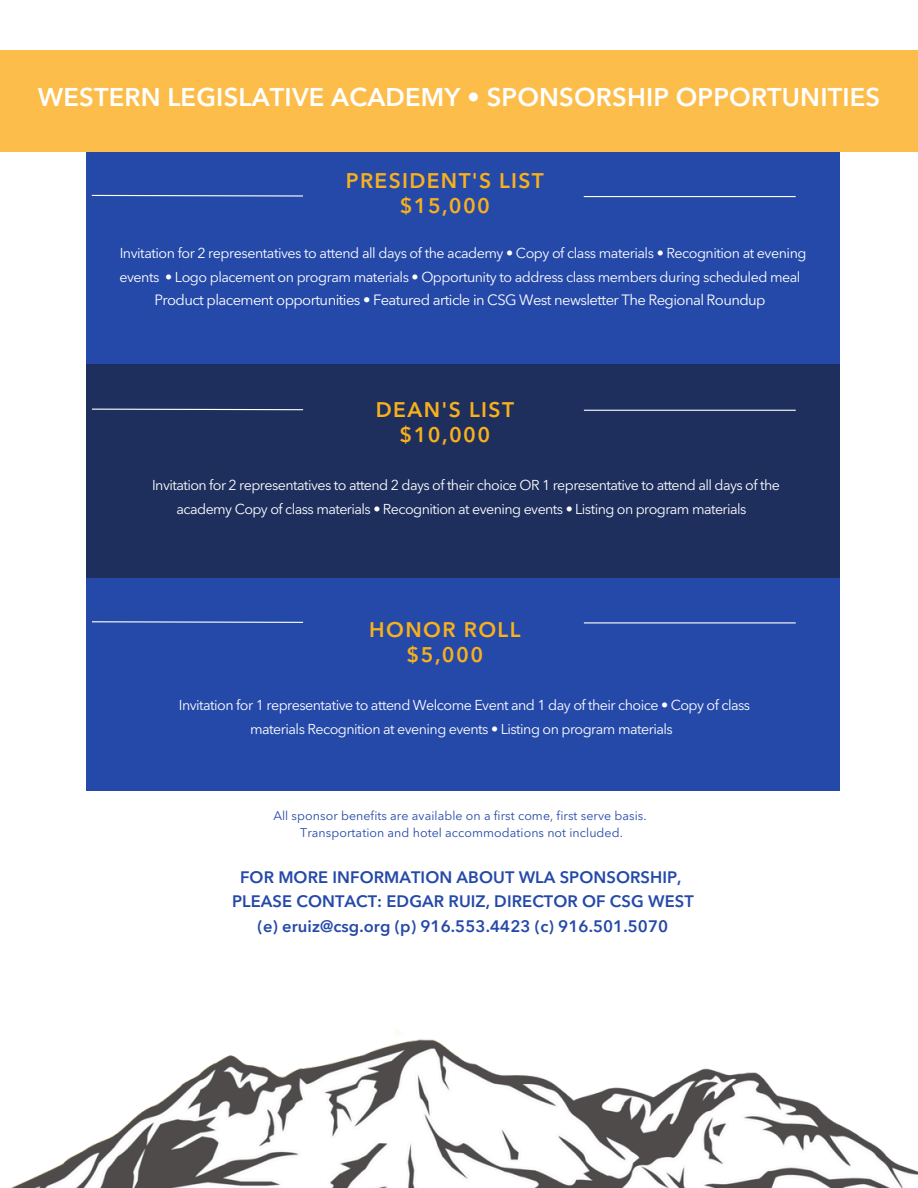
<style>
.page{position:relative;width:918px;height:1188px;background:#fff}
.page>*{position:absolute;margin:0;border:0;box-sizing:border-box;transform-origin:0 0}
.t1{font:600 25.5px "Avenir Next LT Pro";letter-spacing:.01em;color:#fff}
.t2{font:600 21px/24.8px "Avenir Next LT Pro";letter-spacing:.07em;color:#f8b01b;text-align:center}
.t3{font:600 16.5px/24.8px "Avenir Next LT Pro";letter-spacing:.005em;color:#2549a9;text-align:center}
.t4{font:14.85px "Avenir Next LT Pro";letter-spacing:-.04em;color:#fff}
.t5{font:14.25px/24.8px "Avenir Next LT Pro";letter-spacing:-.035em;color:#fff}
.t6{font:12.45px "Avenir Next LT Pro";letter-spacing:.005em;color:#2549a9}
</style>
<div class="page">
<div style="left:86px;top:151px;width:754px;height:213px;background:#2549a9"></div>
<div style="left:86px;top:577px;width:754px;height:214px;background:#2549a9"></div>
<svg style="left:92px;top:621px;width:212px;height:2px"></svg>
<hr style="left:584px;top:622px;width:212px;height:1px;background:#fff">
<div style="left:86px;top:364px;width:754px;height:214px;background:#1e2f5e"></div>
<svg style="left:92px;top:408px;width:212px;height:3px"></svg>
<hr style="left:584px;top:410px;width:212px;height:1px;background:#fff">
<svg style="left:91px;top:194px;width:212px;height:3px"></svg>
<hr style="left:584px;top:196px;width:212px;height:1px;background:#fff">
<img style="left:11px;top:1029px;width:907px;height:159px">
<div style="left:0;top:50px;width:918px;height:102px;background:#fdbd4b"></div>
<h1 class="t1" style="left:38px;top:87px;width:844px">WESTERN LEGISLATIVE ACADEMY • SPONSORSHIP OPPORTUNITIES</h1>
<h2 class="t2" style="left:346px;top:170px;width:199px">PRESIDENT'S LIST $15,000</h2>
<p class="t5" style="left:119px;top:243px;width:689px;line-height:23.7px">Invitation for 2 representatives to attend all days of the academy • Copy of class materials • Recognition at evening events • Logo placement on program materials • Opportunity to address class members during scheduled meal</p>
<p class="t4" style="left:154px;top:294px;width:613px">Product placement opportunities • Featured article in CSG West newsletter The Regional Roundup</p>
<h4 class="t2" style="left:376px;top:399px;width:140px">DEAN'S LIST $10,000</h4>
<h2 class="t5" style="left:177px;top:474px;width:605px;text-indent:-24px">Invitation for 2 representatives to attend 2 days of their choice OR 1 representative to attend all days of the academy Copy of class materials • Recognition at evening events • Listing on program materials</h2>
<p class="t2" style="left:369px;top:619px;width:153px">HONOR ROLL $5,000</p>
<p class="t5" style="left:179px;top:693px;width:573px;text-align:center">Invitation for 1 representative to attend Welcome Event and 1 day of their choice • Copy of class materials Recognition at evening events • Listing on program materials</p>
<p class="t6" style="left:273px;top:811px;width:375px">All sponsor benefits are available on a first come, first serve basis.</p>
<h4 class="t6" style="left:300px;top:827px;width:324px">Transportation and hotel accommodations not included.</h4>
<p class="t3" style="left:232px;top:866px;width:463px">FOR MORE INFORMATION ABOUT WLA SPONSORSHIP,<br>PLEASE CONTACT: EDGAR RUIZ, DIRECTOR OF CSG WEST (e) eruiz@csg.org (p) 916.553.4423 (c) 916.501.5070</p>
</div>
